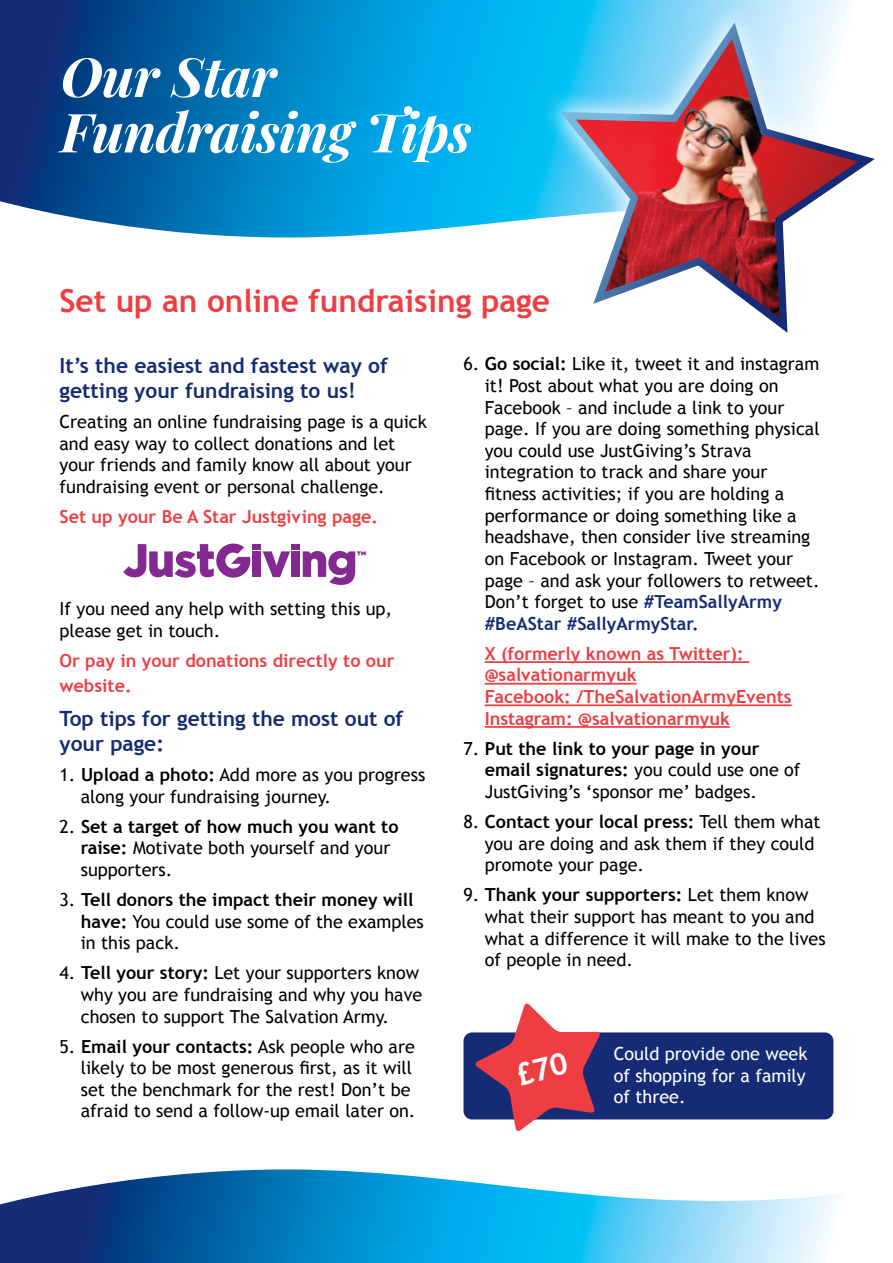
<style>
.page{position:relative;width:893px;height:1263px;background:#fff}
.page>*{position:absolute;margin:0;border:0;box-sizing:border-box;transform-origin:0 0}
.t1{font:italic 700 54px/55.5px "Playfair Display";letter-spacing:-.01em;color:#fff}
.Headings{font:700 31.5px "Trebuchet MS";color:#ef3e42}
.t2{font:700 21px/25.2px "Trebuchet MS";color:#162b75}
.Bullets{font:18px/21.6px "Trebuchet MS";color:#000}
.Bullets-2{font:700 18px/21.6px "Trebuchet MS";color:#ef3e42}
.t3{font:18px/21.6px "Trebuchet MS";color:#fff;text-align:justify}
.s1{font-weight:700}
.s2{font-weight:700;color:#162b75}
</style>
<div class="page">
<svg style="left:0;top:1169px;width:836px;height:94px"></svg>
<svg style="left:0;top:0;width:507px;height:237px;background:#0b7fbe"></svg>
<svg style="left:507px;top:0;width:342px;height:222px;background:#35c8f4"></svg>
<svg style="left:553px;top:21px;width:322px;height:312px"></svg>
<div style="left:253px;top:551px;width:8px;height:26px;background:#832990"></div>
<div style="left:253px;top:544px;width:8px;height:5px;background:#832990"></div>
<svg style="left:263px;top:551px;width:27px;height:26px"></svg>
<div style="left:292px;top:551px;width:8px;height:26px;background:#832990"></div>
<div style="left:292px;top:544px;width:8px;height:5px;background:#832990"></div>
<svg style="left:123px;top:543px;width:127px;height:35px"></svg>
<svg style="left:303px;top:551px;width:63px;height:34px"></svg>
<hr style="left:485px;top:661px;width:264px;height:2px;background:#ef3e42">
<hr style="left:485px;top:683px;width:151px;height:2px;background:#ef3e42">
<hr style="left:485px;top:704px;width:307px;height:2px;background:#ef3e42">
<hr style="left:485px;top:726px;width:245px;height:2px;background:#ef3e42">
<div style="left:463px;top:1032px;width:370px;height:87px;background:#162b75;border-radius:9px"></div>
<svg style="left:475px;top:1003px;width:125px;height:128px"></svg>
<p class="t1" style="left:61px;top:44px;width:412px">Our Star<br>Fundraising Tips</p>
<p class="Headings" style="left:60px;top:281px;width:492px">Set up an online fundraising page</p>
<p class="t2" style="left:60px;top:353px;width:330px">It’s the easiest and fastest way of getting your fundraising to us!</p>
<p class="Bullets" style="left:60px;top:411px;width:369px">Creating an online fundraising page is a quick and easy way to collect donations and let your friends and family know all about your fundraising event or personal challenge.</p>
<p class="Bullets-2" style="left:60px;top:506px;width:320px">Set up your Be A Star Justgiving page.</p>
<p class="Bullets" style="left:485px;top:354px;width:336px;text-indent:-21px">6. <span class="s1">Go social:</span> Like it, tweet it and instagram it! Post about what you are doing on Facebook – and include a link to your page. If you are doing something physical you could use JustGiving’s Strava integration to track and share your fitness activities; if you are holding a performance or doing something like a headshave, then consider live streaming on Facebook or Instagram. Tweet your page – and ask your followers to retweet.<br>Don’t forget to use <span class="s2">#TeamSallyArmy #BeAStar #SallyArmyStar.</span></p>
<p class="Bullets-2" style="left:485px;top:643px;width:308px">X (formerly known as Twitter): @salvationarmyuk<br>Facebook: /TheSalvationArmyEvents<br>Instagram: @salvationarmyuk</p>
<p class="Bullets" style="left:485px;top:738px;width:317px;text-indent:-21px">7. <span class="s1">Put the link to your page in your email signatures:</span> you could use one of<br>JustGiving’s ‘sponsor me’ badges.</p>
<p class="Bullets" style="left:485px;top:811px;width:337px;text-indent:-21px">8. <span class="s1">Contact your local press:</span> Tell them what you are doing and ask them if they could promote your page.</p>
<p class="Bullets" style="left:485px;top:884px;width:342px;text-indent:-21px">9. <span class="s1">Thank your supporters:</span> Let them know what their support has meant to you and what a difference it will make to the lives of people in need.</p>
<p class="Bullets" style="left:60px;top:598px;width:334px">If you need any help with setting this up, please get in touch.</p>
<p class="Bullets-2" style="left:60px;top:648px;width:336px;line-height:25.2px">Or pay in your donations directly to our website.</p>
<p class="t2" style="left:60px;top:706px;width:345px">Top tips for getting the most out of your page:</p>
<p class="Bullets" style="left:81px;top:764px;width:346px;text-indent:-21px">1. <span class="s1">Upload a photo:</span> Add more as you progress along your fundraising journey.</p>
<p class="Bullets" style="left:81px;top:816px;width:319px;text-indent:-21px">2. <span class="s1">Set a target of how much you want to raise:</span> Motivate both yourself and your supporters.</p>
<p class="Bullets" style="left:81px;top:889px;width:345px;text-indent:-21px">3. <span class="s1">Tell donors the impact their money will have:</span> You could use some of the examples in this pack.</p>
<p class="Bullets" style="left:81px;top:962px;width:343px;text-indent:-21px">4. <span class="s1">Tell your story:</span> Let your supporters know why you are fundraising and why you have chosen to support The Salvation Army.</p>
<p class="Bullets" style="left:81px;top:1036px;width:336px;text-indent:-21px">5. <span class="s1">Email your contacts:</span> Ask people who are likely to be most generous first, as it will set the benchmark for the rest! Don’t be afraid to send a follow-up email later on.</p>
<p class="t3" style="left:614px;top:1043px;width:195px">Could provide one week of shopping for a family of three.</p>
</div>
